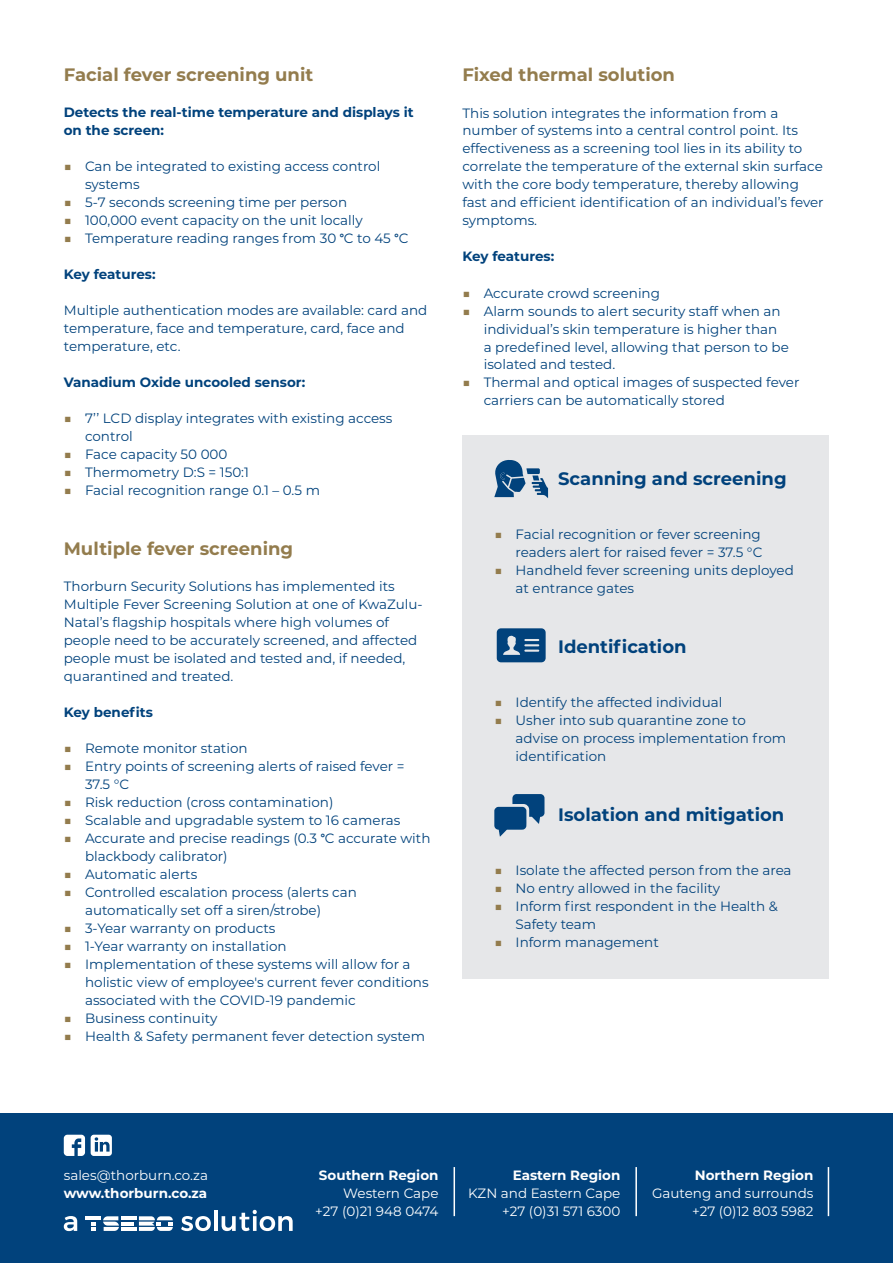
<style>
.page{position:relative;width:893px;height:1263px;background:#fff}
.page>*{position:absolute;margin:0;border:0;box-sizing:border-box;transform-origin:0 0}
.t1{font:700 18px "Montserrat";color:#937c4d}
.t2{font:700 18px "Montserrat";color:#01427c}
.t3{font:13.5px/18px "Montserrat";color:#01427c}
.t4{font:700 13.5px/18px "Montserrat";color:#01427c}
.t5{font:13.5px/18px "Montserrat";color:#fff;text-align:right}
.t6{font:700 13.5px "Montserrat";color:#fff}
.s1{color:#937c4d}
.s2{font-family:"DIN2014"}
</style>
<div class="page">
<div style="left:462px;top:435px;width:367px;height:544px;background:#e6e7e9"></div>
<div style="left:0;top:1113px;width:893px;height:150px;background:#01427c"></div>
<svg style="left:64px;top:1135px;width:21px;height:21px"></svg>
<svg style="left:91px;top:1135px;width:21px;height:21px"></svg>
<svg style="left:64px;top:1216px;width:13px;height:15px"></svg>
<svg style="left:181px;top:1216px;width:30px;height:15px"></svg>
<hr style="left:214px;top:1210px;width:4px;height:21px;background:#fff">
<svg style="left:222px;top:1210px;width:71px;height:21px"></svg>
<hr style="left:121px;top:1216px;width:16px;height:4px;background:#fff">
<hr style="left:121px;top:1227px;width:16px;height:4px;background:#fff">
<svg style="left:121px;top:1222px;width:12px;height:3px"></svg>
<svg style="left:103px;top:1216px;width:16px;height:15px"></svg>
<hr style="left:85px;top:1216px;width:16px;height:4px;background:#fff">
<svg style="left:91px;top:1222px;width:4px;height:9px"></svg>
<svg style="left:139px;top:1216px;width:34px;height:15px"></svg>
<hr style="left:828px;top:1167px;width:1px;height:49px;background:#fff">
<hr style="left:635px;top:1167px;width:2px;height:49px;background:#fff">
<hr style="left:454px;top:1167px;width:1px;height:49px;background:#fff">
<svg style="left:494px;top:460px;width:54px;height:38px"></svg>
<svg style="left:497px;top:628px;width:49px;height:34px;background:#285e8e"></svg>
<svg style="left:494px;top:794px;width:50px;height:43px"></svg>
<h1 class="t1" style="left:64px;top:62px;width:251px">Facial fever screening unit</h1>
<p class="t4" style="left:64px;top:103px;width:351px">Detects the real-time temperature and displays it on the screen:</p>
<p class="t3" style="left:85px;top:157px;width:297px;text-indent:-21px"><span class="s1">■</span> Can be integrated to existing access control systems</p>
<p class="t3" style="left:64px;top:193px;width:285px"><span class="s1">■</span> 5-7 seconds screening time per person</p>
<p class="t3" style="left:64px;top:211px;width:301px"><span class="s1">■</span> 100,000 event capacity on the unit locally</p>
<p class="t3" style="left:64px;top:229px;width:346px"><span class="s1">■</span> Temperature reading ranges from 30 <span class="s2">°</span>C to 45 <span class="s2">°</span>C</p>
<p class="t4" style="left:64px;top:265px;width:93px">Key features:</p>
<p class="t3" style="left:64px;top:301px;width:365px">Multiple authentication modes are available: card and temperature, face and temperature, card, face and temperature, etc.</p>
<p class="t4" style="left:64px;top:373px;width:243px">Vanadium Oxide uncooled sensor:</p>
<p class="t3" style="left:85px;top:409px;width:309px;text-indent:-21px"><span class="s1">■</span> 7’’ LCD display integrates with existing access control</p>
<p class="t3" style="left:64px;top:445px;width:165px"><span class="s1">■</span> Face capacity 50 000</p>
<p class="t3" style="left:64px;top:463px;width:187px"><span class="s1">■</span> Thermometry D:S = 150:1</p>
<p class="t3" style="left:64px;top:481px;width:258px"><span class="s1">■</span> Facial recognition range 0.1 – 0.5 m</p>
<h1 class="t1" style="left:64px;top:536px;width:231px">Multiple fever screening</h1>
<p class="t3" style="left:64px;top:577px;width:360px">Thorburn Security Solutions has implemented its Multiple Fever Screening Solution at one of KwaZulu-Natal’s flagship hospitals where high volumes of people need to be accurately screened, and affected people must be isolated and tested and, if needed, quarantined and treated.</p>
<p class="t4" style="left:64px;top:703px;width:91px">Key benefits</p>
<p class="t3" style="left:64px;top:739px;width:185px"><span class="s1">■</span> Remote monitor station</p>
<p class="t3" style="left:85px;top:757px;width:321px;text-indent:-21px"><span class="s1">■</span> Entry points of screening alerts of raised fever =<br>37.5 °C</p>
<p class="t3" style="left:64px;top:793px;width:271px"><span class="s1">■</span> Risk reduction (cross contamination)</p>
<p class="t3" style="left:64px;top:811px;width:338px"><span class="s1">■</span> Scalable and upgradable system to 16 cameras</p>
<p class="t3" style="left:85px;top:829px;width:347px;text-indent:-21px"><span class="s1">■</span> Accurate and precise readings (0.3 <span class="s2">°</span>C accurate with blackbody calibrator)</p>
<p class="t3" style="left:64px;top:865px;width:135px"><span class="s1">■</span> Automatic alerts</p>
<p class="t3" style="left:85px;top:883px;width:273px;text-indent:-21px"><span class="s1">■</span> Controlled escalation process (alerts can automatically set off a siren/strobe)</p>
<p class="t3" style="left:64px;top:919px;width:213px"><span class="s1">■</span> 3-Year warranty on products</p>
<p class="t3" style="left:64px;top:937px;width:224px"><span class="s1">■</span> 1-Year warranty on installation</p>
<p class="t3" style="left:85px;top:955px;width:345px;text-indent:-21px"><span class="s1">■</span> Implementation of these systems will allow for a holistic view of employee's current fever conditions associated with the COVID-19 pandemic</p>
<p class="t3" style="left:64px;top:1009px;width:155px"><span class="s1">■</span> Business continuity</p>
<p class="t3" style="left:64px;top:1027px;width:363px"><span class="s1">■</span> Health &amp; Safety permanent fever detection system</p>
<h1 class="t1" style="left:462px;top:62px;width:214px">Fixed thermal solution</h1>
<p class="t3" style="left:462px;top:103px;width:363px">This solution integrates the information from a number of systems into a central control point. Its effectiveness as a screening tool lies in its ability to correlate the temperature of the external skin surface with the core body temperature, thereby allowing fast and efficient identification of an individual’s fever symptoms.</p>
<p class="t4" style="left:462px;top:247px;width:93px">Key features:</p>
<p class="t3" style="left:462px;top:283px;width:199px"><span class="s1">■</span> Accurate crowd screening</p>
<p class="t3" style="left:484px;top:301px;width:307px;text-indent:-21px"><span class="s1">■</span> Alarm sounds to alert security staff when an individual’s skin temperature is higher than<br>a predefined level, allowing that person to be isolated and tested.</p>
<p class="t3" style="left:484px;top:373px;width:317px;text-indent:-21px"><span class="s1">■</span> Thermal and optical images of suspected fever carriers can be automatically stored</p>
<h1 class="t2" style="left:558px;top:465px;width:230px">Scanning and screening</h1>
<p class="t3" style="left:494px;top:525px;width:270px;text-align:right"><span class="s1">■</span> Facial recognition or fever screening readers alert for raised fever = 37.5 °C</p>
<p class="t3" style="left:516px;top:561px;width:280px;text-indent:-21px"><span class="s1">■</span> Handheld fever screening units deployed at entrance gates</p>
<h1 class="t2" style="left:558px;top:633px;width:130px">Identification</h1>
<p class="t3" style="left:494px;top:693px;width:230px"><span class="s1">■</span> Identify the affected individual</p>
<p class="t3" style="left:516px;top:711px;width:272px;text-indent:-21px"><span class="s1">■</span> Usher into sub quarantine zone to advise on process implementation from identification</p>
<h1 class="t2" style="left:558px;top:801px;width:228px">Isolation and mitigation</h1>
<p class="t3" style="left:494px;top:861px;width:299px"><span class="s1">■</span> Isolate the affected person from the area</p>
<p class="t3" style="left:494px;top:879px;width:227px"><span class="s1">■</span> No entry allowed in the facility</p>
<p class="t3" style="left:516px;top:897px;width:264px;text-indent:-21px"><span class="s1">■</span> Inform first respondent in the Health &amp;<br>Safety team</p>
<p class="t3" style="left:494px;top:933px;width:166px"><span class="s1">■</span> Inform management</p>
<p class="t5" style="left:64px;top:1166px;width:146px">sales@thorburn.co.za</p>
<p class="t6" style="left:64px;top:1183px;width:145px">www.thorburn.co.za</p>
<p class="t6" style="left:319px;top:1165px;width:121px">Southern Region</p>
<p class="t5" style="left:315px;top:1184px;width:125px">Western Cape<br>+27 (0)21 948 0474</p>
<p class="t6" style="left:513px;top:1165px;width:109px">Eastern Region</p>
<p class="t5" style="left:468px;top:1184px;width:154px">KZN and Eastern Cape +27 (0)31 571 6300</p>
<p class="t6" style="left:695px;top:1165px;width:120px">Northern Region</p>
<p class="t5" style="left:652px;top:1184px;width:163px">Gauteng and surrounds +27 (0)12 803 5982</p>
</div>
